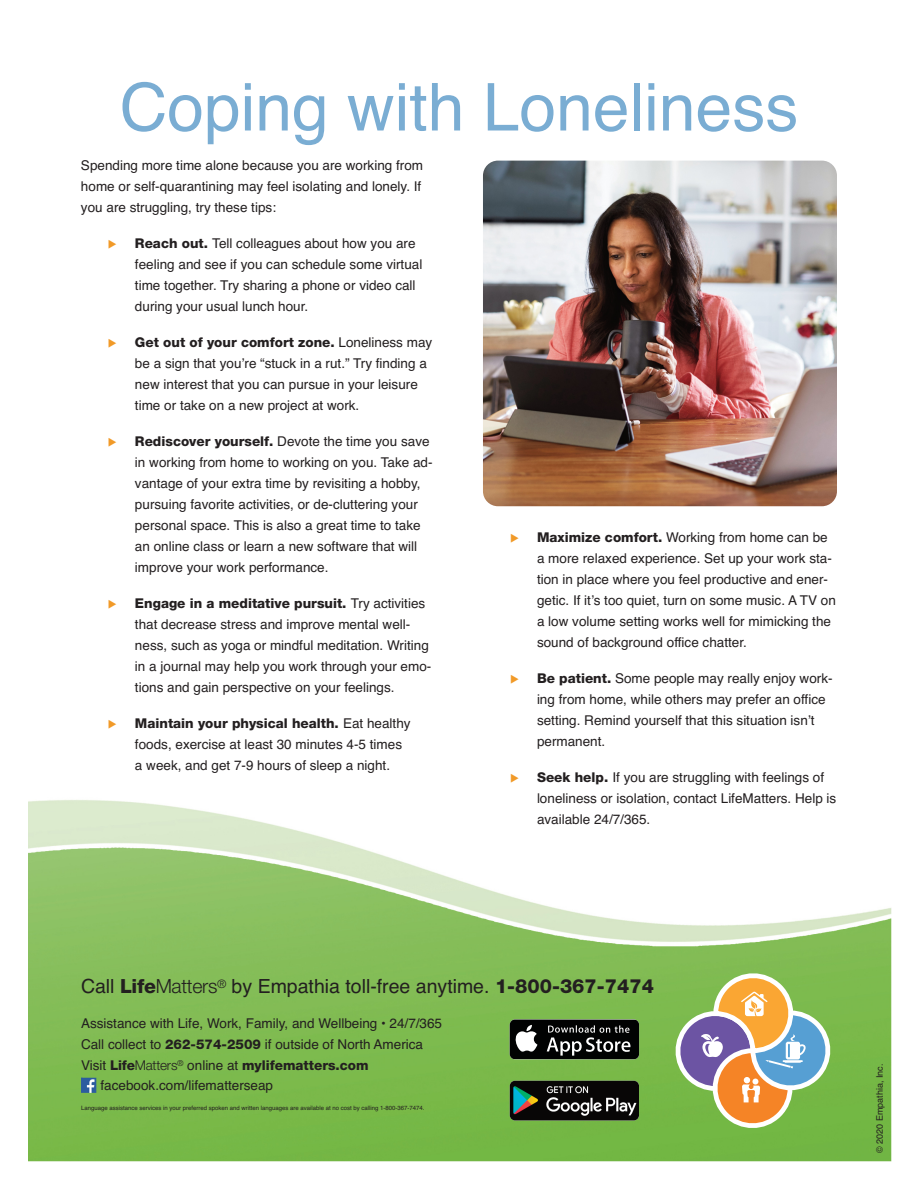
<style>
.page{position:relative;width:918px;height:1188px;background:#fff}
.page>*{position:absolute;margin:0;border:0;box-sizing:border-box;transform-origin:0 0}
.t1{font:66px "Helvetica";color:#7aadd3}
.t2{font:19.5px "Helvetica";color:#231f20}
.t3{font:13.5px/21px "Helvetica";color:#231f20}
.t4{font:800 13.5px "Helvetica Neue LT Std";color:#231f20}
.t5{font:9px "Helvetica";color:#231f20}
.t6{font:6px "Helvetica";color:#231f20}
.s1{color:#f19a28}
.s2{font-family:"Helvetica Neue LT Std";font-weight:800}
.s3{font-family:"Helvetica";font-weight:400}
.s4{font-family:"Helvetica Neue LT Std";font-weight:300}
.s5{font-weight:300}
</style>
<div class="page">
<img style="left:28px;top:800px;width:863px;height:361px">
<svg style="left:674px;top:965px;width:164px;height:171px;background:#a3b077"></svg>
<img style="left:483px;top:161px;width:354px;height:345px;border-radius:15px">
<img style="left:81px;top:1078px;width:15px;height:15px">
<svg style="left:510px;top:1020px;width:129px;height:39px;background:#323333"></svg>
<img style="left:510px;top:1081px;width:129px;height:39px">
<h1 class="t1" style="left:120px;top:83px;width:680px">Coping with Loneliness</h1>
<p class="t3" style="left:81px;top:156px;width:344px">Spending more time alone because you are working from home or self-quarantining may feel isolating and lonely. If you are struggling, try these tips:</p>
<p class="t3" style="left:135px;top:234px;width:289px;text-indent:-27px"><span class="s1">◆</span> <span class="s2">Reach out.</span> Tell colleagues about how you are feeling and see if you can schedule some virtual time together. Try sharing a phone or video call during your usual lunch hour.</p>
<p class="t4" style="left:108px;top:337px;width:326px"><span class="s1">◆</span> Get out of your comfort zone. <span class="s3">Loneliness may</span></p>
<p class="t3" style="left:135px;top:354px;width:293px">be a sign that you’re “stuck in a rut.” Try finding a new interest that you can pursue in your leisure time or take on a new project at work.</p>
<p class="t3" style="left:135px;top:432px;width:299px;text-indent:-27px"><span class="s1">◆</span> <span class="s2">Rediscover yourself.</span> Devote the time you save in working from home to working on you. Take ad&shy;vantage of your extra time by revisiting a hobby, pursuing favorite activities, or de-cluttering your personal space. This is also a great time to take an online class or learn a new software that will improve your work performance.</p>
<p class="t4" style="left:108px;top:598px;width:319px"><span class="s1">◆</span> Engage in a meditative pursuit. <span class="s3">Try activities</span></p>
<p class="t3" style="left:135px;top:615px;width:298px">that decrease stress and improve mental well&shy;ness, such as yoga or mindful meditation. Writing in a journal may help you work through your emo&shy;tions and gain perspective on your feelings.</p>
<p class="t4" style="left:108px;top:718px;width:304px"><span class="s1">◆</span> Maintain your physical health. <span class="s3">Eat healthy</span></p>
<p class="t3" style="left:135px;top:735px;width:269px">foods, exercise at least 30 minutes 4-5 times a week, and get 7-9 hours of sleep a night.</p>
<p class="t3" style="left:537px;top:528px;width:300px;text-indent:-27px"><span class="s1">◆</span> <span class="s2">Maximize comfort.</span> Working from home can be a more relaxed experience. Set up your work sta&shy;tion in place where you feel productive and ener&shy;getic. If it’s too quiet, turn on some music. A TV on a low volume setting works well for mimicking the sound of background office chatter.</p>
<p class="t3" style="left:537px;top:669px;width:297px;text-indent:-27px"><span class="s1">◆</span> <span class="s2">Be patient.</span> Some people may really enjoy work&shy;ing from home, while others may prefer an office setting. Remind yourself that this situation isn’t permanent.</p>
<p class="t3" style="left:537px;top:768px;width:301px;text-indent:-27px"><span class="s1">◆</span> <span class="s2">Seek help.</span> If you are struggling with feelings of loneliness or isolation, contact LifeMatters. Help is available 24/7/365.</p>
<h2 class="t2" style="left:81px;top:979px;width:574px">Call <span class="s2">Life</span><span class="s4">Matters</span><sup>®</sup> by Empathia toll-free anytime. <span class="s2">1-800-367-7474</span></h2>
<p class="t3" style="left:81px;top:1014px;width:363px">Assistance with Life, Work, Family, and Wellbeing • 24/7/365<br>Call collect to <span class="s2">262-574-2509</span> if outside of North America</p>
<p class="t4" style="left:81px;top:1060px;width:289px"><span class="s3">Visit</span> Life<span class="s5">Matters</span><sup>®</sup> <span class="s3">online at</span> mylifematters.com</p>
<p class="t3" style="left:101px;top:1077px;width:174px">facebook.com/lifematterseap</p>
<p class="t6" style="left:81px;top:1105px;width:345px">Language assistance services in your preferred spoken and written languages are available at no cost by calling 1-800-367-7474.</p>
<p class="t5" style="left:876px;top:1153px;width:91px;rotate:-90deg">© 2020 Empathia, Inc.</p>
</div>
